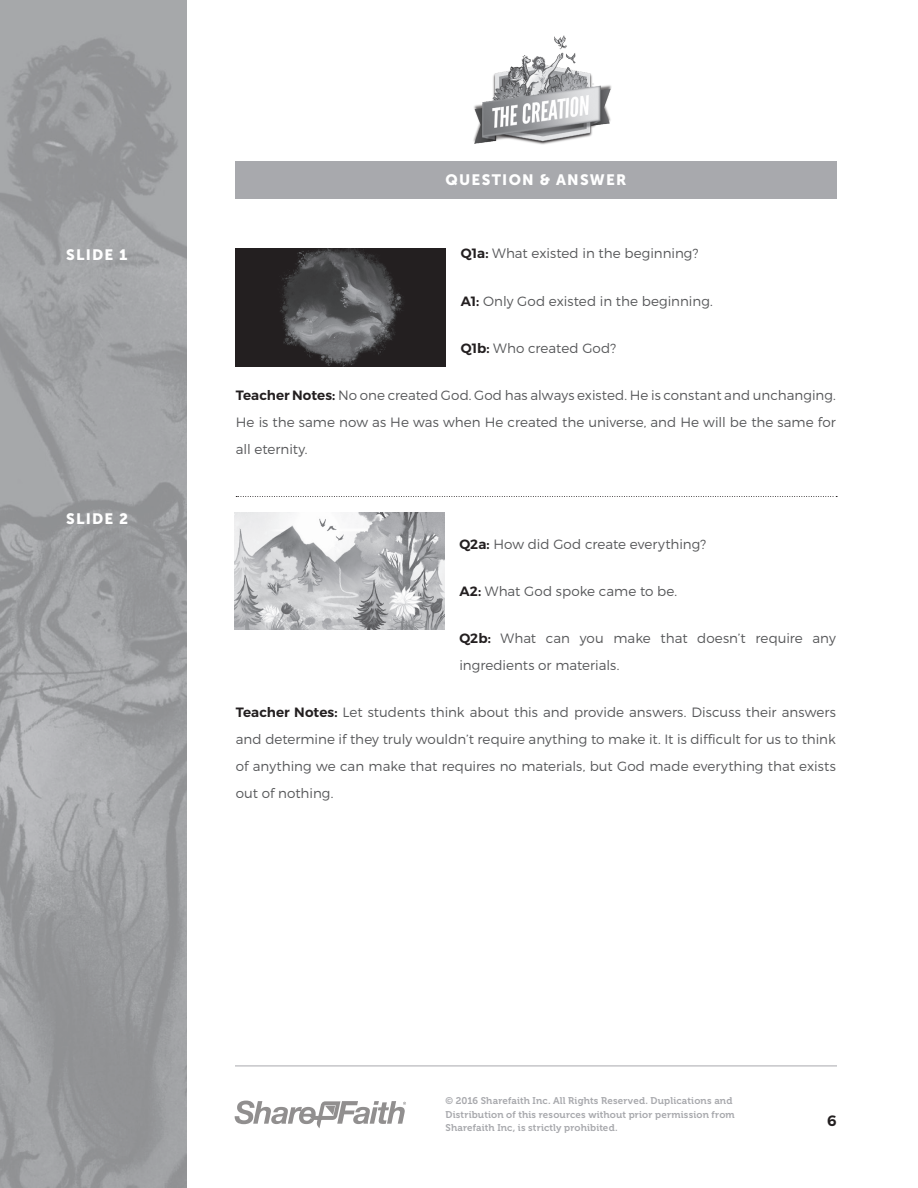
<style>
.page{position:relative;width:918px;height:1188px;background:#fff}
.page>*{position:absolute;margin:0;border:0;box-sizing:border-box;transform-origin:0 0}
.Heading{font:15px "Museo Sans 900";letter-spacing:.085em;color:#fff}
.t1{font:600 15px "Montserrat";color:#231f20}
.Bold-First-Paragraph{font:300 13.5px/27px "Montserrat";color:#57585a;text-align:justify}
.t2{font:9.75px/13.5px "Museo 700";letter-spacing:.015em;color:#a8a9ad}
.s1{font-weight:600;color:#231f20}
</style>
<div class="page">
<img style="left:0;top:0;width:187px;height:1188px">
<hr style="left:235px;top:1066px;width:602px;height:1px;background:#a8a9ad">
<svg style="left:235px;top:1101px;width:171px;height:27px"></svg>
<img style="left:473px;top:35px;width:139px;height:110px">
<svg style="left:236px;top:496px;width:601px;height:1px"></svg>
<div style="left:236px;top:161px;width:600px;height:37px;background:#a8a9ad"></div>
<img style="left:235px;top:249px;width:210px;height:117px">
<img style="left:234px;top:513px;width:210px;height:117px">
<p class="Heading" style="left:66px;top:246px;width:63px">SLIDE 1</p>
<p class="Heading" style="left:66px;top:510px;width:64px">SLIDE 2</p>
<p class="Heading" style="left:445px;top:171px;width:182px">QUESTION &amp; ANSWER</p>
<p class="Bold-First-Paragraph" style="left:461px;top:240px;width:239px"><span class="s1">Q1a:</span> What existed in the beginning?</p>
<p class="Bold-First-Paragraph" style="left:461px;top:287px;width:253px"><span class="s1">A1:</span> Only God existed in the beginning.</p>
<p class="Bold-First-Paragraph" style="left:461px;top:334px;width:157px"><span class="s1">Q1b:</span> Who created God?</p>
<p class="Bold-First-Paragraph" style="left:236px;top:382px;width:602px"><span class="s1">Teacher Notes:</span> No one created God. God has always existed. He is constant and unchanging.<br>He is the same now as He was when He created the universe, and He will be the same for all eternity.</p>
<p class="Bold-First-Paragraph" style="left:459px;top:530px;width:248px"><span class="s1">Q2a:</span> How did God create everything?</p>
<p class="Bold-First-Paragraph" style="left:459px;top:577px;width:219px"><span class="s1">A2:</span> What God spoke came to be.</p>
<p class="Bold-First-Paragraph" style="left:459px;top:625px;width:378px"><span class="s1">Q2b:</span> What can you make that doesn’t require any ingredients or materials.</p>
<p class="Bold-First-Paragraph" style="left:236px;top:699px;width:602px"><span class="s1">Teacher Notes:</span> Let students think about this and provide answers. Discuss their answers and determine if they truly wouldn’t require anything to make it. It is difficult for us to think of anything we can make that requires no materials, but God made everything that exists out of nothing.</p>
<p class="t2" style="left:446px;top:1094px;width:291px">© 2016 Sharefaith Inc. All Rights Reserved. Duplications and<br>Distribution of this resources without prior permission from<br>Sharefaith Inc, is strictly prohibited.</p>
<p class="t1" style="left:827px;top:1112px;width:11px">6</p>
</div>
